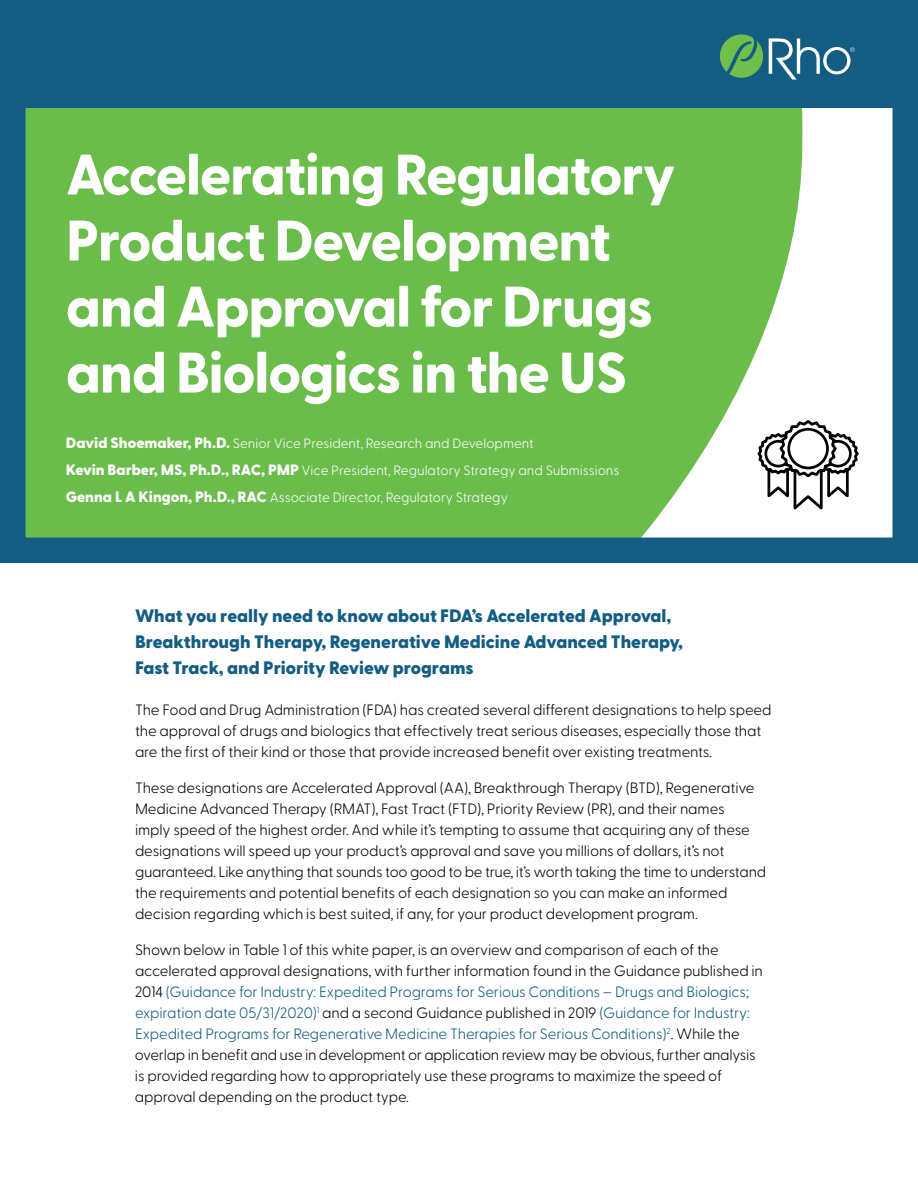
<style>
.page{position:relative;width:918px;height:1188px;background:#fff}
.page>*{position:absolute;margin:0;border:0;box-sizing:border-box;transform-origin:0 0}
.t1{font:800 57px/66px "Greycliff CF";letter-spacing:-.02em;color:#fff}
.t2{font:800 18px/25.5px "Greycliff CF";color:#135d83}
.t3{font:300 15px/21px "Greycliff CF";letter-spacing:-.01em;color:#040503}
.t4{font:300 13.5px/27px "Greycliff CF";color:#fff}
.s1{font-weight:800;font-size:15px}
.s2{color:#135d83}
</style>
<div class="page">
<svg style="left:804px;top:420px;width:55px;height:90px"></svg>
<div style="left:27px;top:109px;width:777px;height:427px;background:#6bbd4b"></div>
<div style="left:0;top:82px;width:918px;height:481px;border:26px solid #135d83"></div>
<div style="left:0;top:0;width:918px;height:108px;background:#135d83"></div>
<svg style="left:769px;top:38px;width:86px;height:42px"></svg>
<svg style="left:720px;top:35px;width:43px;height:43px"></svg>
<h1 class="t1" style="left:66px;top:143px;width:611px">Accelerating Regulatory<br>Product Development and Approval for Drugs and Biologics in the US</h1>
<p class="t4" style="left:66px;top:429px;width:555px"><span class="s1">David Shoemaker, Ph.D.</span> Senior Vice President, Research and Development<br><span class="s1">Kevin Barber, MS, Ph.D., RAC, PMP</span> Vice President, Regulatory Strategy and Submissions<br><span class="s1">Genna L A Kingon, Ph.D., RAC</span> Associate Director, Regulatory Strategy</p>
<p class="t2" style="left:135px;top:604px;width:550px">What you really need to know about FDA’s Accelerated Approval,<br>Breakthrough Therapy, Regenerative Medicine Advanced Therapy,<br>Fast Track, and Priority Review programs</p>
<p class="t3" style="left:135px;top:699px;width:638px">The Food and Drug Administration (FDA) has created several different designations to help speed the approval of drugs and biologics that effectively treat serious diseases, especially those that are the first of their kind or those that provide increased benefit over existing treatments.</p>
<p class="t3" style="left:135px;top:777px;width:633px">These designations are Accelerated Approval (AA), Breakthrough Therapy (BTD), Regenerative Medicine Advanced Therapy (RMAT), Fast Tract (FTD), Priority Review (PR), and their names<br>imply speed of the highest order. And while it’s tempting to assume that acquiring any of these designations will speed up your product’s approval and save you millions of dollars, it’s not guaranteed. Like anything that sounds too good to be true, it’s worth taking the time to understand the requirements and potential benefits of each designation so you can make an informed decision regarding which is best suited, if any, for your product development program.</p>
<p class="t3" style="left:135px;top:939px;width:630px">Shown below in Table 1 of this white paper, is an overview and comparison of each of the accelerated approval designations, with further information found in the Guidance published in 2014 <span class="s2">(Guidance for Industry: Expedited Programs for Serious Conditions – Drugs and Biologics; expiration date 05/31/2020)</span><sup>1</sup> and a second Guidance published in 2019 <span class="s2">(Guidance for Industry:<br>Expedited Programs for Regenerative Medicine Therapies for Serious Conditions)</span><sup>2</sup>. While the overlap in benefit and use in development or application review may be obvious, further analysis is provided regarding how to appropriately use these programs to maximize the speed of approval depending on the product type.</p>
</div>
